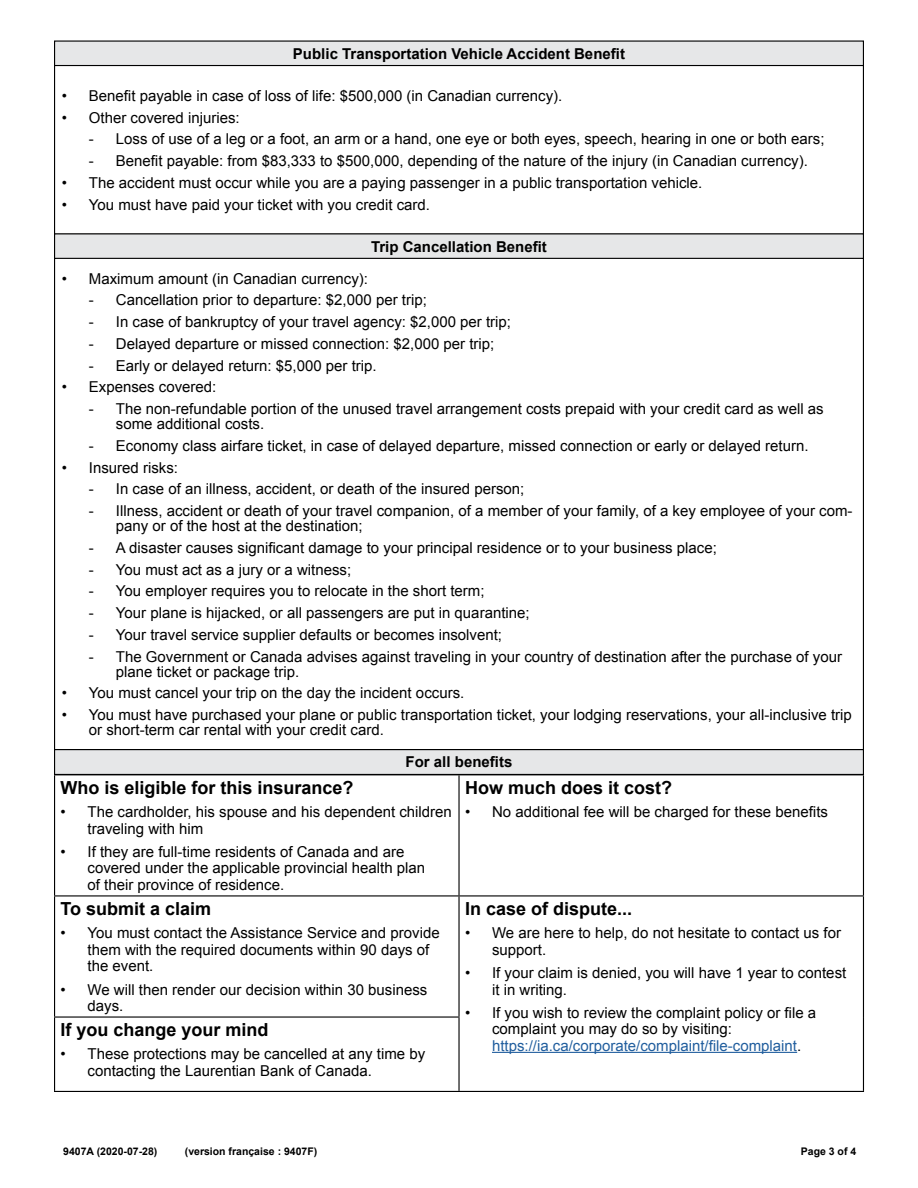
<style>
.page{position:relative;width:918px;height:1188px;background:#fff}
.page>*{position:absolute;margin:0;border:0;box-sizing:border-box;transform-origin:0 0}
.t1{font:700 18px "Arial";color:#000}
.t2{font:15px/16.5px "Arial";color:#000}
.t3{font:700 15px "Arial";color:#000}
.t4{font:700 10.5px "Arial";color:#000}
.s1{color:#215e9e}
</style>
<div class="page">
<div style="left:55px;top:41px;width:808px;height:25px;background:#e6e7e8"></div>
<div style="left:55px;top:234px;width:808px;height:25px;background:#e6e7e8"></div>
<div style="left:54px;top:233px;width:810px;height:26px;border:1px solid #000"></div>
<div style="left:55px;top:750px;width:808px;height:24px;background:#e6e7e8"></div>
<div style="left:54px;top:749px;width:810px;height:26px;border:1px solid #000"></div>
<hr style="left:54px;top:774px;width:405px;height:1px;background:#000">
<hr style="left:54px;top:775px;width:1px;height:120px;background:#000">
<hr style="left:459px;top:774px;width:405px;height:1px;background:#000">
<hr style="left:458px;top:775px;width:2px;height:120px;background:#000">
<hr style="left:863px;top:775px;width:1px;height:120px;background:#000">
<hr style="left:54px;top:895px;width:405px;height:1px;background:#000">
<hr style="left:54px;top:896px;width:1px;height:120px;background:#000">
<hr style="left:459px;top:895px;width:405px;height:1px;background:#000">
<hr style="left:458px;top:896px;width:2px;height:120px;background:#000">
<hr style="left:863px;top:896px;width:1px;height:121px;background:#000">
<hr style="left:54px;top:1016px;width:406px;height:2px;background:#000">
<hr style="left:54px;top:1018px;width:1px;height:73px;background:#000">
<hr style="left:458px;top:1018px;width:2px;height:73px;background:#000">
<hr style="left:863px;top:1017px;width:1px;height:74px;background:#000">
<hr style="left:54px;top:1091px;width:405px;height:1px;background:#000">
<hr style="left:459px;top:1091px;width:405px;height:1px;background:#000">
<hr style="left:492px;top:1052px;width:305px;height:1px;background:#215e9e">
<p class="t3" style="left:293px;top:44px;width:334px">Public Transportation Vehicle Accident Benefit</p>
<p class="t2" style="left:62px;top:88px;width:502px">• Benefit payable in case of loss of life: $500,000 (in Canadian currency).</p>
<p class="t2" style="left:62px;top:109px;width:179px">• Other covered injuries:</p>
<p class="t2" style="left:89px;top:131px;width:737px">- Loss of use of a leg or a foot, an arm or a hand, one eye or both eyes, speech, hearing in one or both ears;</p>
<p class="t2" style="left:89px;top:153px;width:721px">- Benefit payable: from $83,333 to $500,000, depending of the nature of the injury (in Canadian currency).</p>
<p class="t2" style="left:62px;top:175px;width:642px">• The accident must occur while you are a paying passenger in a public transportation vehicle.</p>
<p class="t2" style="left:62px;top:196px;width:370px">• You must have paid your ticket with you credit card.</p>
<p class="t3" style="left:371px;top:237px;width:177px">Trip Cancellation Benefit</p>
<p class="t2" style="left:62px;top:270px;width:308px">• Maximum amount (in Canadian currency):</p>
<p class="t2" style="left:89px;top:292px;width:339px">- Cancellation prior to departure: $2,000 per trip;</p>
<p class="t2" style="left:89px;top:314px;width:424px">- In case of bankruptcy of your travel agency: $2,000 per trip;</p>
<p class="t2" style="left:89px;top:336px;width:407px">- Delayed departure or missed connection: $2,000 per trip;</p>
<p class="t2" style="left:89px;top:357px;width:289px">- Early or delayed return: $5,000 per trip.</p>
<p class="t2" style="left:62px;top:379px;width:156px">• Expenses covered:</p>
<p class="t2" style="left:116px;top:402px;width:709px;line-height:15px;text-indent:-27px">- The non-refundable portion of the unused travel arrangement costs prepaid with your credit card as well as some additional costs.</p>
<p class="t2" style="left:89px;top:438px;width:721px">- Economy class airfare ticket, in case of delayed departure, missed connection or early or delayed return.</p>
<p class="t2" style="left:62px;top:459px;width:118px">• Insured risks:</p>
<p class="t2" style="left:89px;top:481px;width:437px">- In case of an illness, accident, or death of the insured person;</p>
<p class="t2" style="left:116px;top:504px;width:738px;line-height:15px;text-indent:-27px">- Illness, accident or death of your travel companion, of a member of your family, of a key employee of your com&shy;pany or of the host at the destination;</p>
<p class="t2" style="left:89px;top:540px;width:630px">- A disaster causes significant damage to your principal residence or to your business place;</p>
<p class="t2" style="left:89px;top:561px;width:264px">- You must act as a jury or a witness;</p>
<p class="t2" style="left:89px;top:583px;width:397px">- You employer requires you to relocate in the short term;</p>
<p class="t2" style="left:89px;top:605px;width:442px">- Your plane is hijacked, or all passengers are put in quarantine;</p>
<p class="t2" style="left:89px;top:627px;width:415px">- Your travel service supplier defaults or becomes insolvent;</p>
<p class="t2" style="left:116px;top:649px;width:728px;line-height:15px;text-indent:-27px">- The Government or Canada advises against traveling in your country of destination after the purchase of your plane ticket or package trip.</p>
<p class="t2" style="left:62px;top:685px;width:404px">• You must cancel your trip on the day the incident occurs.</p>
<p class="t2" style="left:89px;top:708px;width:765px;line-height:15px;text-indent:-27px">• You must have purchased your plane or public transportation ticket, your lodging reservations, your all-inclusive trip or short-term car rental with your credit card.</p>
<p class="t3" style="left:406px;top:752px;width:108px">For all benefits</p>
<p class="t1" style="left:61px;top:776px;width:295px">Who is eligible for this insurance?</p>
<p class="t2" style="left:88px;top:804px;width:366px;text-indent:-27px">• The cardholder, his spouse and his dependent children traveling with him</p>
<p class="t2" style="left:88px;top:844px;width:339px;text-indent:-27px">• If they are full-time residents of Canada and are covered under the applicable provincial health plan of their province of residence.</p>
<p class="t1" style="left:465px;top:776px;width:209px">How much does it cost?</p>
<p class="t2" style="left:465px;top:804px;width:364px">• No additional fee will be charged for these benefits</p>
<p class="t1" style="left:61px;top:897px;width:152px">To submit a claim</p>
<p class="t2" style="left:88px;top:925px;width:354px;text-indent:-27px">• You must contact the Assistance Service and provide them with the required documents within 90 days of the event.</p>
<p class="t2" style="left:88px;top:981px;width:341px;text-indent:-27px">• We will then render our decision within 30 business days.</p>
<p class="t1" style="left:61px;top:1018px;width:210px">If you change your mind</p>
<p class="t2" style="left:88px;top:1046px;width:339px;text-indent:-27px">• These protections may be cancelled at any time by contacting the Laurentian Bank of Canada.</p>
<p class="t1" style="left:465px;top:897px;width:169px">In case of dispute...</p>
<p class="t2" style="left:492px;top:925px;width:351px;text-indent:-27px">• We are here to help, do not hesitate to contact us for support.</p>
<p class="t2" style="left:492px;top:965px;width:356px;text-indent:-27px">• If your claim is denied, you will have 1 year to contest it in writing.</p>
<p class="t2" style="left:492px;top:1004px;width:326px;text-indent:-27px">• If you wish to review the complaint policy or file a complaint you may do so by visiting: <span class="s1">https://ia.ca/corporate/complaint/file-complaint</span>.</p>
<p class="t4" style="left:63px;top:1145px;width:96px">9407A (2020-07-28)</p>
<p class="t4" style="left:185px;top:1145px;width:134px">(version française : 9407F)</p>
<p class="t4" style="left:801px;top:1145px;width:57px">Page 3 of 4</p>
</div>
